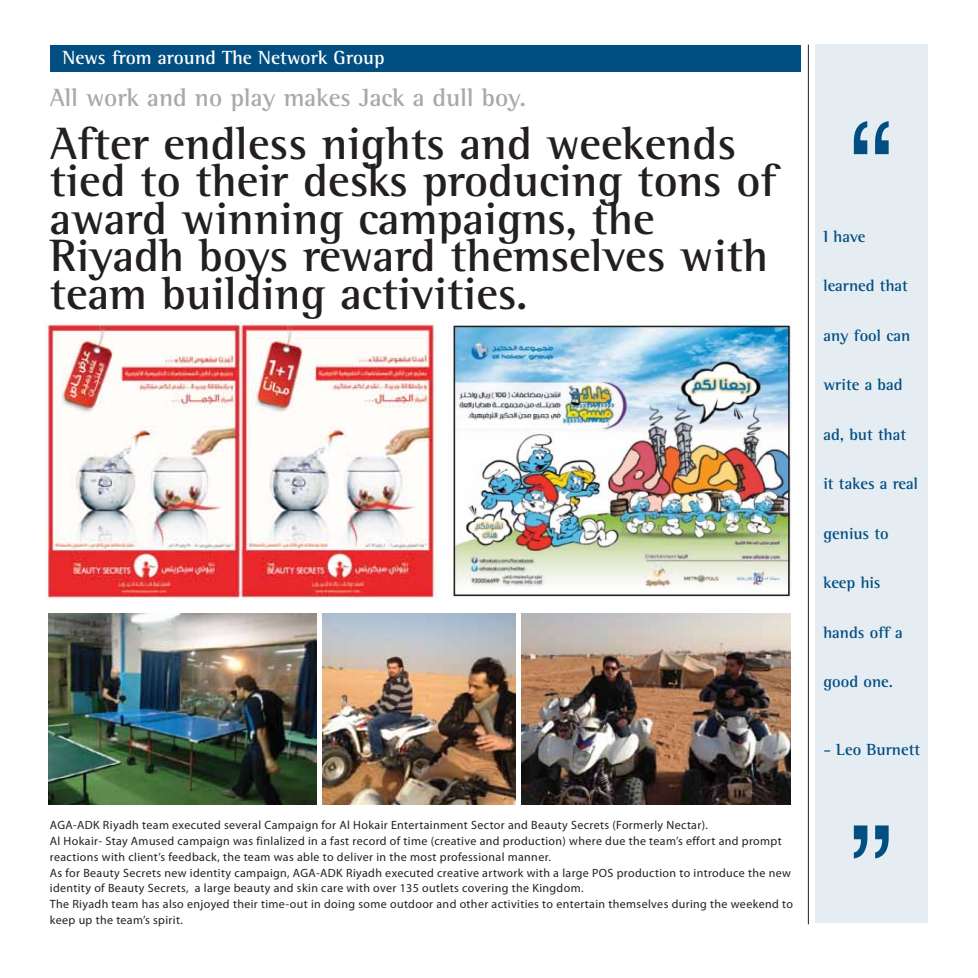
<style>
.page{position:relative;width:978px;height:978px;background:#fff}
.page>*{position:absolute;margin:0;border:0;box-sizing:border-box;transform-origin:0 0}
.t1{font:700 46.5px/37.5px "Rotis Semi Serif";color:#231f20}
.t2{font:700 25.5px "Rotis Semi Serif";color:#a7a9ac}
.t3{font:700 19.5px "Rotis Semi Serif";color:#fff}
.t4{font:700 16.5px "Rotis Semi Serif";color:#004e82}
.t5{font:12px/15.8px "Myriad Pro";letter-spacing:.03em;color:#231f20}
</style>
<div class="page">
<div style="left:50px;top:45px;width:751px;height:26px;background:#004e82"></div>
<hr style="left:808px;top:45px;width:1px;height:879px;background:#231f20">
<div style="left:815px;top:45px;width:113px;height:878px;background:#e6edf2"></div>
<svg style="left:854px;top:121px;width:35px;height:33px"></svg>
<svg style="left:854px;top:825px;width:35px;height:33px"></svg>
<img style="left:452px;top:320px;width:340px;height:277px">
<img style="left:44px;top:322px;width:392px;height:277px">
<img style="left:49px;top:614px;width:268px;height:191px">
<img style="left:521px;top:614px;width:270px;height:191px">
<img style="left:322px;top:614px;width:193px;height:191px">
<div style="left:454px;top:326px;width:336px;height:270px;border:2px solid #231f20"></div>
<h3 class="t3" style="left:63px;top:46px;width:323px">News from around The Network Group</h3>
<h2 class="t2" style="left:50px;top:82px;width:478px">All work and no play makes Jack a dull boy.</h2>
<h1 class="t1" style="left:50px;top:124px;width:728px">After endless nights and weekends tied to their desks producing tons of award winning campaigns, the<br>Riyadh boys reward themselves with team building activities.</h1>
<p class="t5" style="left:50px;top:817px;width:745px">AGA-ADK Riyadh team executed several Campaign for Al Hokair Entertainment Sector and Beauty Secrets (Formerly Nectar).<br>Al Hokair- Stay Amused campaign was finlalized in a fast record of time (creative and production) where due the team’s effort and prompt reactions with client’s feedback, the team was able to deliver in the most professional manner.<br>As for Beauty Secrets new identity campaign, AGA-ADK Riyadh executed creative artwork with a large POS production to introduce the new identity of Beauty Secrets, a large beauty and skin care with over 135 outlets covering the Kingdom.<br>The Riyadh team has also enjoyed their time-out in doing some outdoor and other activities to entertain themselves during the weekend to keep up the team’s spirit.</p>
<h3 class="t4" style="left:823px;top:226px;width:44px">I have</h3>
<h3 class="t4" style="left:823px;top:276px;width:86px">learned that</h3>
<h3 class="t4" style="left:823px;top:325px;width:88px">any fool can</h3>
<h3 class="t4" style="left:823px;top:375px;width:81px">write a bad</h3>
<h3 class="t4" style="left:823px;top:424px;width:84px">ad, but that</h3>
<h3 class="t4" style="left:823px;top:474px;width:96px">it takes a real</h3>
<h3 class="t4" style="left:823px;top:523px;width:67px">genius to</h3>
<h3 class="t4" style="left:823px;top:573px;width:59px">keep his</h3>
<h3 class="t4" style="left:823px;top:622px;width:81px">hands off a</h3>
<h3 class="t4" style="left:823px;top:672px;width:71px">good one.</h3>
<h3 class="t4" style="left:823px;top:739px;width:98px">- Leo Burnett</h3>
</div>
